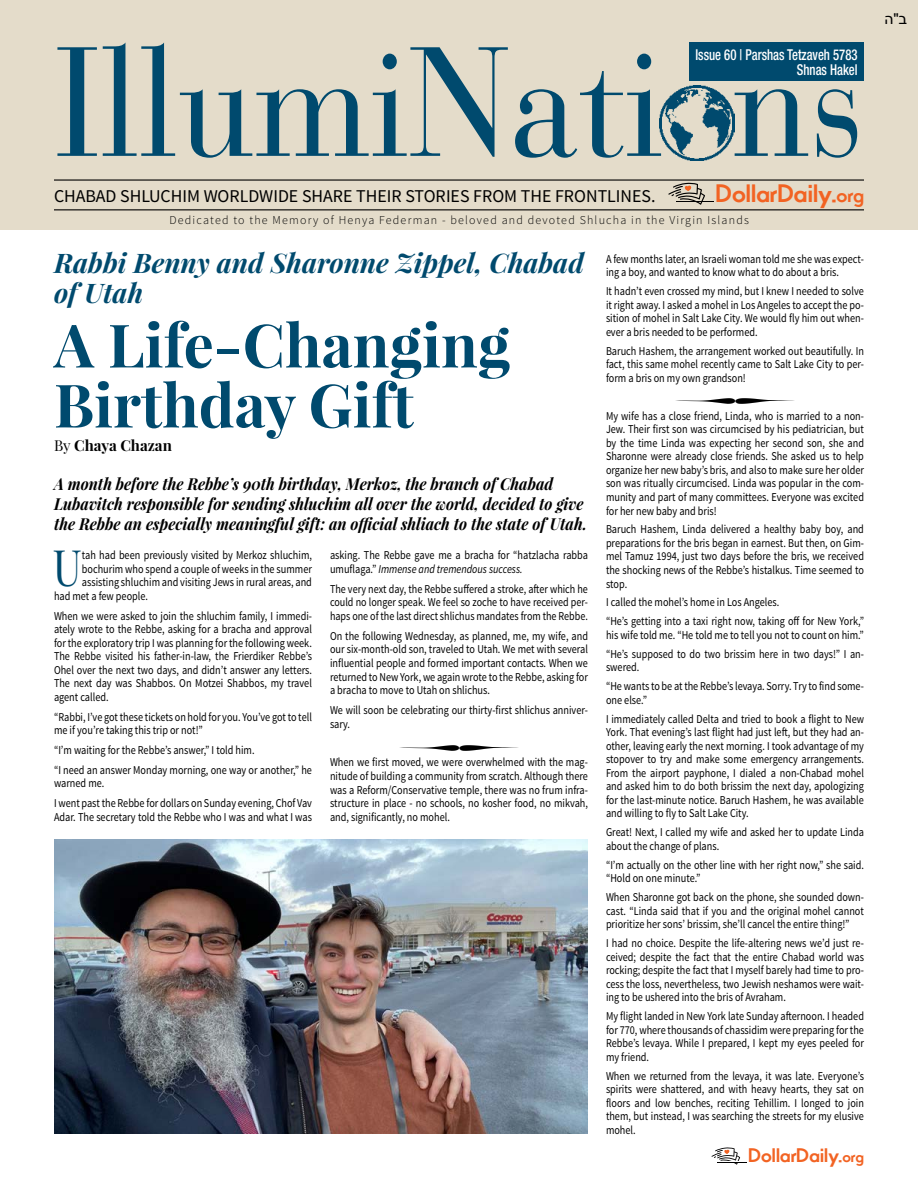
<style>
.page{position:relative;width:918px;height:1188px;background:#fff}
.page>*{position:absolute;margin:0;border:0;box-sizing:border-box;transform-origin:0 0}
.t1{font:154.2px "Bauer Bodoni Std";color:#004a6e;scale:.9 1}
.t2{font:700 60px/60px "Playfair Display";color:#004a6e}
.t3{font:50.1px "Playfair Display";color:#004a6e;scale:.85 1}
.t4{font:italic 700 27px/30px "Playfair Display";color:#004a6e}
.t5{font:700 24px "Movement";letter-spacing:-.005em;color:#f26323}
.t6{font:700 18.6px "Movement";letter-spacing:-.005em;color:#f26323}
.t7{font:18px "Source Sans Pro";color:#000}
.Intro{font:italic 700 16.5px/19.8px "Playfair Display";color:#000;scale:.92 1}
.t8{font:500 condensed 15px "Helvetica Neue LT Std";color:#fff;scale:.85 1}
.t9{font:700 15px "Playfair Display";color:#000}
.t10{font:15px "Arial";color:#000}
.t11{font:12px/13.5px "Source Sans Pro";color:#000;text-align:justify;scale:.85 1}
.t12{font:12px/13.5px "Source Sans Pro";color:#000;text-align:justify;scale:.84 1}
.t13{font:300 12px "Source Sans Pro";letter-spacing:.1em;color:#000}
.s1{color:#e4dcca}
.s2{font-size:19.05px}
.s3{font-weight:400}
.s4{font-style:italic}
.s5{font-size:14.85px}
</style>
<div class="page">
<div style="left:0;top:0;width:918px;height:230px;background:#e4dcca"></div>
<hr style="left:54px;top:179px;width:810px;height:2px;background:#000">
<hr style="left:54px;top:209px;width:810px;height:1px;background:#000">
<div style="left:689px;top:43px;width:175px;height:38px;background:#004a6e"></div>
<svg style="left:668px;top:183px;width:37px;height:22px"></svg>
<hr style="left:676px;top:201px;width:37px;height:1px;background:#000">
<img style="left:660px;top:85px;width:75px;height:76px">
<svg style="left:712px;top:1147px;width:28px;height:18px"></svg>
<hr style="left:717px;top:1161px;width:30px;height:1px;background:#fff">
<hr style="left:717px;top:1162px;width:30px;height:1px;background:#000">
<img style="left:54px;top:840px;width:534px;height:294px">
<p class="t1" style="left:54px;top:11px;width:902px">IllumiNati<span class="s1">o</span>ns</p>
<p class="t7" style="left:54px;top:185px;width:603px">CHABAD SHLUCHIM WORLDWIDE SHARE THEIR STORIES FROM THE FRONTLINES.</p>
<p class="t8" style="left:695px;top:45px;width:192px">Issue 60 | Parshas Tetzaveh 5783</p>
<p class="t8" style="left:797px;top:60px;width:73px">Shnas Hakel</p>
<p class="t5" style="left:716px;top:178px;width:150px">DollarDaily.<span class="s2">org</span></p>
<p class="t13" style="left:169px;top:213px;width:581px">Dedicated to the Memory of Henya Federman - beloved and devoted Shlucha in the Virgin Islands</p>
<p class="t4" style="left:54px;top:247px;width:532px">Rabbi Benny and Sharonne Zippel, Chabad of Utah</p>
<p class="t2" style="left:54px;top:315px;width:458px">A Life-Changing<br>Birthday Gift</p>
<p class="t9" style="left:54px;top:436px;width:119px"><span class="s3">By</span> Chaya Chazan</p>
<p class="Intro" style="left:54px;top:473px;width:581px">A month before the Rebbe’s 90th birthday, Merkoz, the branch of Chabad<br>Lubavitch responsible for sending shluchim all over the world, decided to give the Rebbe an especially meaningful gift: an official shliach to the state of Utah.</p>
<p class="t3" style="left:53px;top:536px;width:36px">U</p>
<p class="t11" style="left:82px;top:549px;width:272px">tah had been previously visited by Merkoz shluchim,</p>
<p class="t11" style="left:82px;top:562px;width:272px">bochurim who spend a couple of weeks in the summer</p>
<p class="t11" style="left:82px;top:576px;width:272px">assisting shluchim and visiting Jews in rural areas, and</p>
<p class="t11" style="left:54px;top:589px;width:112px">had met a few people.</p>
<p class="t11" style="left:54px;top:609px;width:305px">When we were asked to join the shluchim family, I immedi&shy;ately wrote to the Rebbe, asking for a bracha and approval for the exploratory trip I was planning for the following week.<br>The Rebbe visited his father-in-law, the Frierdiker Rebbe’s Ohel over the next two days, and didn’t answer any letters.<br>The next day was Shabbos. On Motzei Shabbos, my travel agent called.</p>
<p class="t11" style="left:54px;top:710px;width:305px">“Rabbi, I’ve got these tickets on hold for you. You’ve got to tell me if you’re taking this trip or not!”</p>
<p class="t11" style="left:54px;top:743px;width:238px">“I’m waiting for the Rebbe’s answer,” I told him.</p>
<p class="t11" style="left:54px;top:763px;width:305px">“I need an answer Monday morning, one way or another,” he warned me.</p>
<p class="t11" style="left:54px;top:797px;width:305px">I went past the Rebbe for dollars on Sunday evening, Chof Vav<br>Adar. The secretary told the Rebbe who I was and what I was</p>
<p class="t11" style="left:330px;top:549px;width:305px">asking. The Rebbe gave me a bracha for “hatzlacha rabba umuflaga.” <span class="s4">Immense and tremendous success.</span></p>
<p class="t12" style="left:330px;top:582px;width:309px">The very next day, the Rebbe suffered a stroke, after which he could no longer speak. We feel so zoche to have received per&shy;haps one of the last direct shlichus mandates from the Rebbe.</p>
<p class="t11" style="left:330px;top:629px;width:305px">On the following Wednesday, as planned, me, my wife, and our six-month-old son, traveled to Utah. We met with several influential people and formed important contacts. When we returned to New York, we again wrote to the Rebbe, asking for a bracha to move to Utah on shlichus.</p>
<p class="t11" style="left:330px;top:704px;width:305px">We will soon be celebrating our thirty-first shlichus anniver&shy;sary.</p>
<p class="t11" style="left:330px;top:756px;width:305px">When we first moved, we were overwhelmed with the mag-</p>
<p class="t11" style="left:330px;top:769px;width:305px">nitude of building a community from scratch. Although there was a Reform/Conservative temple, there was no frum infra&shy;structure in place - no schools, no kosher food, no mikvah, and, significantly, no mohel.</p>
<p class="t11" style="left:606px;top:252px;width:305px">A few months later, an Israeli woman told me she was expect&shy;ing a boy, and wanted to know what to do about a bris.</p>
<p class="t11" style="left:606px;top:285px;width:305px">It hadn’t even crossed my mind, but I knew I needed to solve it right away. I asked a mohel in Los Angeles to accept the po&shy;sition of mohel in Salt Lake City. We would fly him out when&shy;ever a bris needed to be performed.</p>
<p class="t11" style="left:606px;top:344px;width:305px">Baruch Hashem, the arrangement worked out beautifully. In fact, this same mohel recently came to Salt Lake City to per&shy;form a bris on my own grandson!</p>
<p class="t11" style="left:606px;top:409px;width:305px">My wife has a close friend, Linda, who is married to a non-Jew. Their first son was circumcised by his pediatrician, but by the time Linda was expecting her second son, she and Sharonne were already close friends. She asked us to help</p>
<p class="t11" style="left:606px;top:463px;width:305px">organize her new baby’s bris, and also to make sure her older son was ritually circumcised. Linda was popular in the com&shy;munity and part of many committees. Everyone was excited for her new baby and bris!</p>
<p class="t11" style="left:606px;top:523px;width:305px">Baruch Hashem, Linda delivered a healthy baby boy, and preparations for the bris began in earnest. But then, on Gim&shy;mel Tamuz 1994, just two days before the bris, we received the shocking news of the Rebbe’s histalkus. Time seemed to stop.</p>
<p class="t11" style="left:606px;top:596px;width:205px">I called the mohel’s home in Los Angeles.</p>
<p class="t11" style="left:606px;top:615px;width:305px">“He’s getting into a taxi right now, taking off for New York,” his wife told me. “He told me to tell you not to count on him.”</p>
<p class="t11" style="left:606px;top:647px;width:305px">“He’s supposed to do two brissim here in two days!” I an&shy;swered.</p>
<p class="t11" style="left:606px;top:680px;width:305px">“He wants to be at the Rebbe’s levaya. Sorry. Try to find some&shy;one else.”</p>
<p class="t11" style="left:606px;top:712px;width:305px">I immediately called Delta and tried to book a flight to New York. That evening’s last flight had just left, but they had an&shy;other, leaving early the next morning. I took advantage of my stopover to try and make some emergency arrangements.<br>From the airport payphone, I dialed a non-Chabad mohel and asked him to do both brissim the next day, apologizing for the last-minute notice. Baruch Hashem, he was available and willing to fly to Salt Lake City.</p>
<p class="t11" style="left:606px;top:826px;width:305px">Great! Next, I called my wife and asked her to update Linda about the change of plans.</p>
<p class="t11" style="left:606px;top:858px;width:305px">“I’m actually on the other line with her right now,” she said. “Hold on one minute.”</p>
<p class="t11" style="left:606px;top:891px;width:305px">When Sharonne got back on the phone, she sounded down&shy;cast. “Linda said that if you and the original mohel cannot prioritize her sons’ brissim, she’ll cancel the entire thing!”</p>
<p class="t11" style="left:606px;top:937px;width:305px">I had no choice. Despite the life-altering news we’d just re&shy;ceived; despite the fact that the entire Chabad world was rocking; despite the fact that I myself barely had time to pro&shy;cess the loss, nevertheless, two Jewish neshamos were wait&shy;ing to be ushered into the bris of Avraham.</p>
<p class="t11" style="left:606px;top:1010px;width:305px">My flight landed in New York late Sunday afternoon. I headed for 770, where thousands of chassidim were preparing for the Rebbe’s levaya. While I prepared, I kept my eyes peeled for my friend.</p>
<p class="t11" style="left:606px;top:1069px;width:305px">When we returned from the levaya, it was late. Everyone’s spirits were shattered, and with heavy hearts, they sat on floors and low benches, reciting Tehillim. I longed to join them, but instead, I was searching the streets for my elusive mohel.</p>
<p class="t6" style="left:749px;top:1144px;width:117px">DollarDaily.<span class="s5">org</span></p>
<p class="t10" style="left:884px;top:9px;width:24px">ה ב"</p>
</div>
